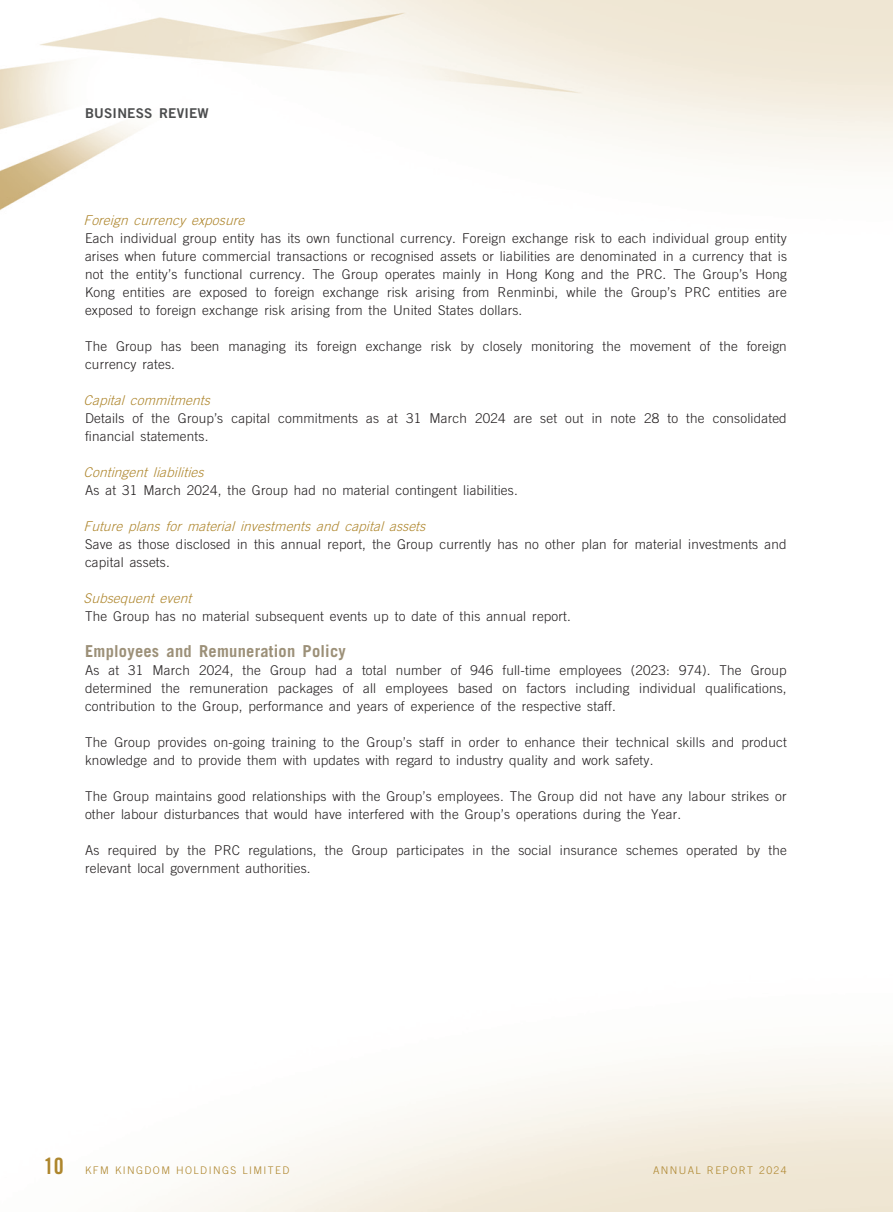
<style>
.page{position:relative;width:893px;height:1212px;background:#fff}
.page>*{position:absolute;margin:0;border:0;box-sizing:border-box;transform-origin:0 0}
._04___H2{font:700 16.5px "Trade Gothic LT Std";letter-spacing:.015em;color:#9c9078}
._01_Body_Text{font:300 13.5px/18px "Trade Gothic LT Std";letter-spacing:.015em;color:#231f20}
._05_____H3{font:italic 300 13.5px "Trade Gothic LT Std";color:#ae862d}
.t1{font:13.5px "Trade Gothic LT Std Bd 2";letter-spacing:.015em;color:#4b4c4d}
.t2{font:300 10.5px "Trade Gothic LT Std";letter-spacing:.135em;color:#ae862d}
.s1{font-family:"Trade Gothic LT Std Bd Cn 20";font-weight:400;font-size:22.5px}
</style>
<div class="page">
<p class="t1" style="left:85px;top:104px;width:125px">BUSINESS REVIEW</p>
<p class="_05_____H3" style="left:84px;top:212px;width:166px">Foreign currency exposure</p>
<p class="_01_Body_Text" style="left:85px;top:229px;width:703px;text-align:justify">Each individual group entity has its own functional currency. Foreign exchange risk to each individual group entity arises when future commercial transactions or recognised assets or liabilities are denominated in a currency that is not the entity’s functional currency. The Group operates mainly in Hong Kong and the PRC. The Group’s Hong Kong entities are exposed to foreign exchange risk arising from Renminbi, while the Group’s PRC entities are exposed to foreign exchange risk arising from the United States dollars.</p>
<p class="_01_Body_Text" style="left:85px;top:337px;width:703px">The Group has been managing its foreign exchange risk by closely monitoring the movement of the foreign currency rates.</p>
<p class="_05_____H3" style="left:84px;top:392px;width:132px">Capital commitments</p>
<p class="_01_Body_Text" style="left:85px;top:409px;width:703px">Details of the Group’s capital commitments as at 31 March 2024 are set out in note 28 to the consolidated financial statements.</p>
<p class="_05_____H3" style="left:84px;top:464px;width:126px">Contingent liabilities</p>
<p class="_01_Body_Text" style="left:85px;top:481px;width:434px">As at 31 March 2024, the Group had no material contingent liabilities.</p>
<p class="_05_____H3" style="left:84px;top:518px;width:347px">Future plans for material investments and capital assets</p>
<p class="_01_Body_Text" style="left:85px;top:535px;width:703px">Save as those disclosed in this annual report, the Group currently has no other plan for material investments and capital assets.</p>
<p class="_05_____H3" style="left:84px;top:590px;width:113px">Subsequent event</p>
<p class="_01_Body_Text" style="left:85px;top:607px;width:487px">The Group has no material subsequent events up to date of this annual report.</p>
<p class="_04___H2" style="left:85px;top:641px;width:262px">Employees and Remuneration Policy</p>
<p class="_01_Body_Text" style="left:85px;top:661px;width:703px;text-align:justify">As at 31 March 2024, the Group had a total number of 946 full-time employees (2023: 974). The Group determined the remuneration packages of all employees based on factors including individual qualifications, contribution to the Group, performance and years of experience of the respective staff.</p>
<p class="_01_Body_Text" style="left:85px;top:733px;width:703px">The Group provides on-going training to the Group’s staff in order to enhance their technical skills and product knowledge and to provide them with updates with regard to industry quality and work safety.</p>
<p class="_01_Body_Text" style="left:85px;top:787px;width:703px">The Group maintains good relationships with the Group’s employees. The Group did not have any labour strikes or other labour disturbances that would have interfered with the Group’s operations during the Year.</p>
<p class="_01_Body_Text" style="left:85px;top:841px;width:703px">As required by the PRC regulations, the Group participates in the social insurance schemes operated by the relevant local government authorities.</p>
<p class="t2" style="left:44px;top:1164px;width:247px"><span class="s1">10</span> KFM KINGDOM HOLDINGS LIMITED</p>
<p class="t2" style="left:653px;top:1164px;width:135px">ANNUAL REPORT 2024</p>
</div>
